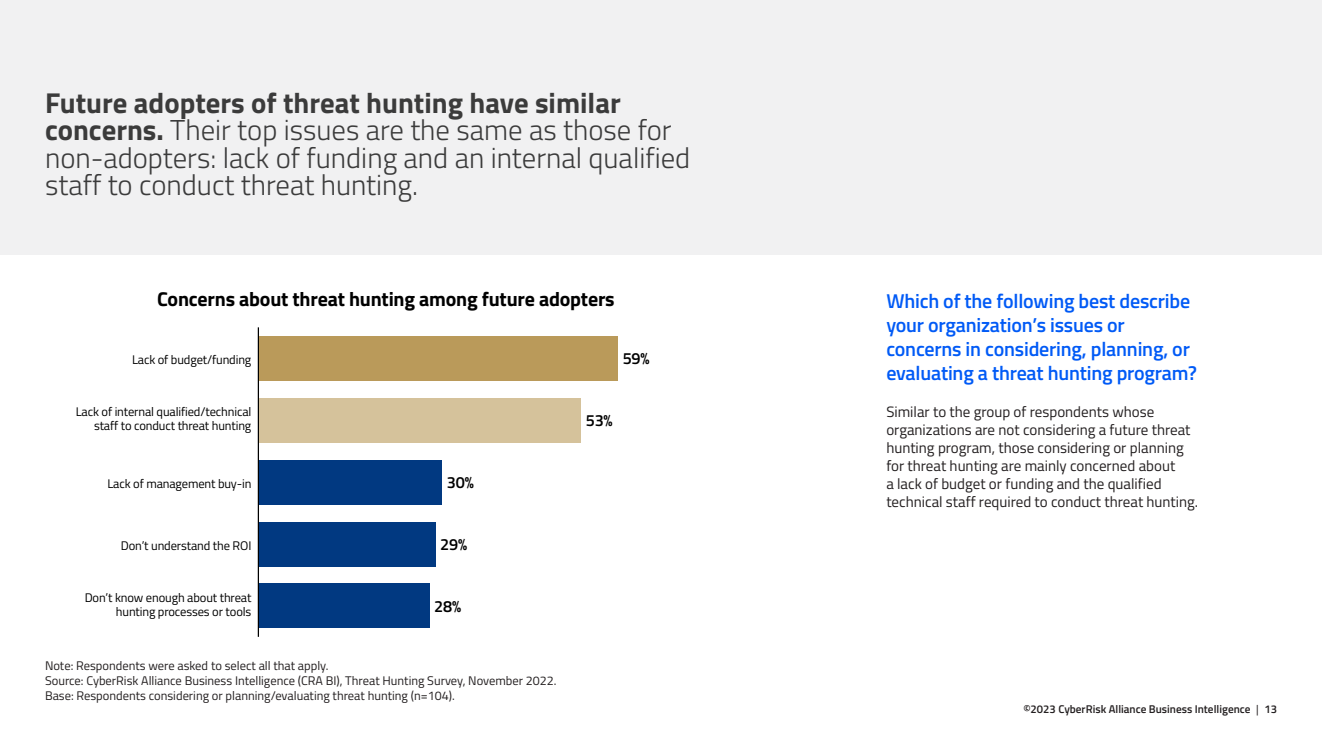
<style>
.page{position:relative;width:1322px;height:745px;background:#fff}
.page>*{position:absolute;margin:0;border:0;box-sizing:border-box;transform-origin:0 0}
.chart_blurb_24{font:300 28.75px/27.5px "Titillium Web";color:#3b3b3b}
.chart_Q_16_blue{font:600 20px/24px "Titillium Web";letter-spacing:-.01em;color:#005af6}
.t1{font:700 20px "Titillium Web";letter-spacing:-.01em;color:#000}
.t2{font:600 16.25px "Titillium Web";letter-spacing:-.01em;color:#000}
.body{font:15px/18px "Titillium Web";color:#231f20}
.source{font:12.5px "Titillium Web";color:#231f20}
.t3{font:12.5px/13.8px "Titillium Web";letter-spacing:-.01em;color:#000;text-align:right}
.t4{font:600 11.25px "Titillium Web";color:#231f20}
.s1{font-weight:700}
.s2{font-weight:400}
</style>
<div class="page">
<div style="left:0;top:0;width:1321px;height:255px;background:#f1f1f2"></div>
<hr style="left:258px;top:327px;width:1px;height:309px;background:#000">
<div style="left:259px;top:336px;width:358px;height:44px;background:#ba9a5a"></div>
<div style="left:259px;top:398px;width:322px;height:44px;background:#d5c29b"></div>
<div style="left:259px;top:459px;width:182px;height:45px;background:#013981"></div>
<div style="left:259px;top:521px;width:176px;height:45px;background:#013981"></div>
<div style="left:259px;top:583px;width:170px;height:45px;background:#013981"></div>
<p class="chart_blurb_24" style="left:45px;top:87px;width:646px"><span class="s1">Future adopters of threat hunting have similar concerns.</span> Their top issues are the same as those for non-adopters: lack of funding and an internal qualified staff to conduct threat hunting.</p>
<p class="t1" style="left:157px;top:284px;width:459px">Concerns about threat hunting among future adopters</p>
<p class="t3" style="left:132px;top:352px;width:121px">Lack of budget/funding</p>
<p class="t2" style="left:622px;top:346px;width:28px">59%</p>
<p class="t3" style="left:76px;top:404px;width:177px">Lack of internal qualified/technical staff to conduct threat hunting</p>
<p class="t3" style="left:107px;top:476px;width:145px">Lack of management buy-in</p>
<p class="t3" style="left:121px;top:538px;width:132px">Don’t understand the ROI</p>
<p class="t3" style="left:85px;top:590px;width:168px">Don’t know enough about threat hunting processes or tools</p>
<p class="t2" style="left:447px;top:470px;width:28px">30%</p>
<p class="t2" style="left:440px;top:532px;width:28px">29%</p>
<p class="t2" style="left:434px;top:594px;width:28px">28%</p>
<p class="source" style="left:45px;top:656px;width:285px">Note: Respondents were asked to select all that apply.</p>
<p class="source" style="left:45px;top:671px;width:513px">Source: CyberRisk Alliance Business Intelligence (CRA BI), Threat Hunting Survey, November 2022.</p>
<p class="source" style="left:45px;top:686px;width:411px">Base: Respondents considering or planning/evaluating threat hunting (n=104).</p>
<p class="t2" style="left:585px;top:408px;width:28px">53%</p>
<p class="chart_Q_16_blue" style="left:886px;top:288px;width:312px">Which of the following best describe your organization’s issues or concerns in considering, planning, or evaluating a threat hunting program?</p>
<p class="body" style="left:886px;top:401px;width:313px">Similar to the group of respondents whose organizations are not considering a future threat hunting program, those considering or planning for threat hunting are mainly concerned about<br>a lack of budget or funding and the qualified technical staff required to conduct threat hunting.</p>
<p class="t4" style="left:1023px;top:700px;width:255px">©2023 CyberRisk Alliance Business Intelligence <span class="s2">|</span> 13</p>
</div>
